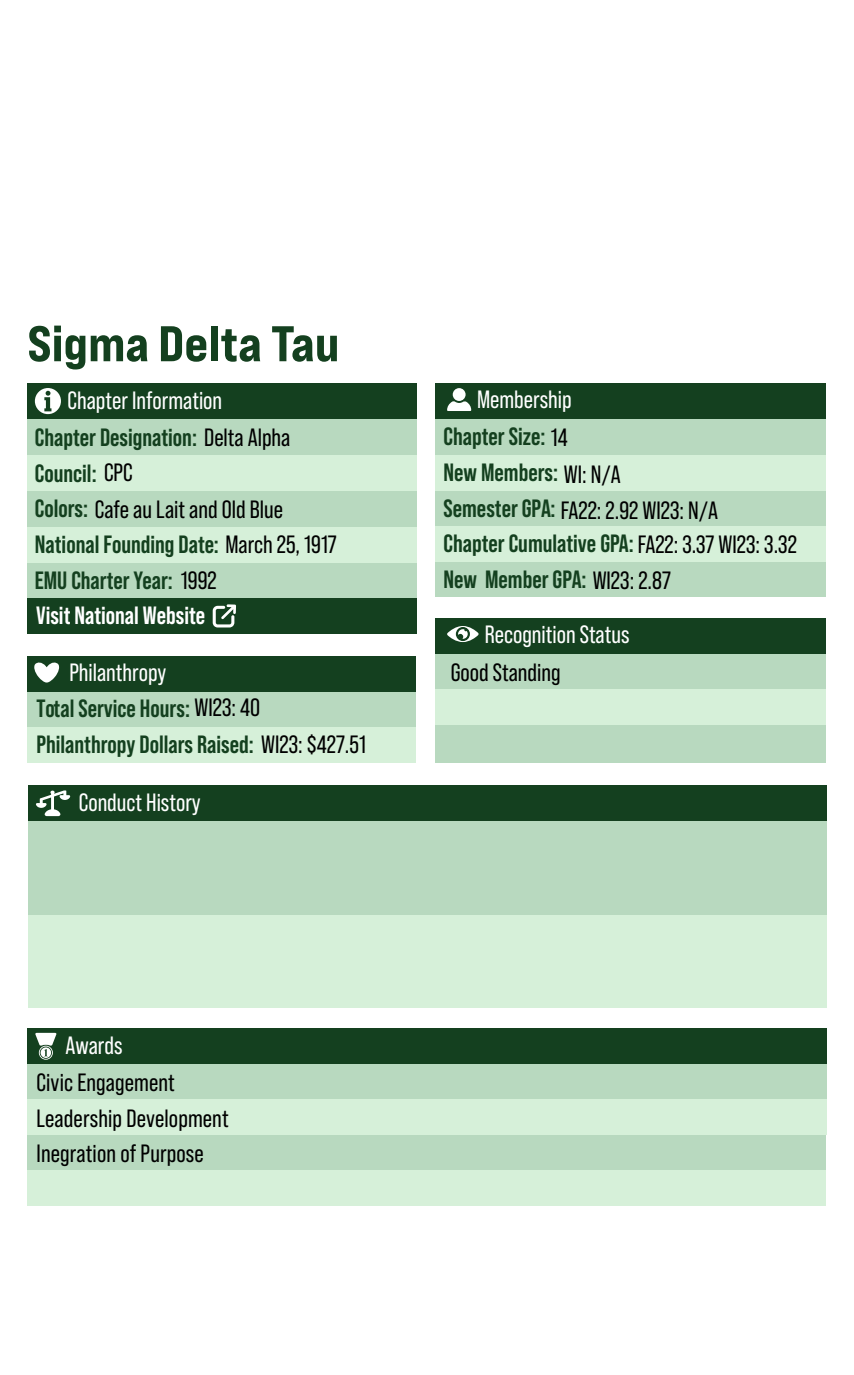
<style>
.page{position:relative;width:854px;height:1375px;background:#fff}
.page>*{position:absolute;margin:0;border:0;box-sizing:border-box;transform-origin:0 0}
.t1{font:50px "Bebas Neue Pro Exp Eb";color:#14401f}
.t2{font:700 25px/35.9px "Bebas Neue Pro";color:#14401f}
.t3{font:25px/36.2px "Bebas Neue Pro";letter-spacing:.005em;color:#000}
.t4{font:25px "Bebas Neue Pro";color:#fff}
.t5{font:700 25px "Bebas Neue Pro";color:#fff}
.s1{font-weight:400;color:#fff}
.s2{font-weight:400;color:#000}
</style>
<div class="page">
<div style="left:27px;top:419px;width:389px;height:214px;background:#b8d9bf"></div>
<div style="left:27px;top:455px;width:389px;height:36px;background:#d6f0d9"></div>
<div style="left:27px;top:527px;width:389px;height:35px;background:#d6f0d9"></div>
<div style="left:27px;top:598px;width:389px;height:36px;background:#14401f"></div>
<div style="left:27px;top:384px;width:389px;height:35px;background:#14401f"></div>
<svg style="left:35px;top:388px;width:26px;height:26px"></svg>
<div style="left:27px;top:692px;width:388px;height:71px;background:#b8d9bf"></div>
<div style="left:27px;top:728px;width:388px;height:35px;background:#d6f0d9"></div>
<div style="left:27px;top:656px;width:388px;height:36px;background:#14401f"></div>
<svg style="left:34px;top:662px;width:26px;height:21px"></svg>
<div style="left:28px;top:821px;width:798px;height:185px;background:#b8d9bf"></div>
<div style="left:28px;top:915px;width:798px;height:93px;background:#d6f0d9"></div>
<div style="left:28px;top:785px;width:798px;height:36px;background:#14401f"></div>
<svg style="left:36px;top:790px;width:34px;height:26px"></svg>
<div style="left:435px;top:419px;width:391px;height:178px;background:#b8d9bf"></div>
<div style="left:435px;top:455px;width:391px;height:35px;background:#d6f0d9"></div>
<div style="left:435px;top:384px;width:391px;height:35px;background:#14401f"></div>
<svg style="left:447px;top:401px;width:24px;height:10px"></svg>
<div style="left:453px;top:388px;width:12px;height:13px;background:#fff;border-radius:50%"></div>
<div style="left:436px;top:526px;width:390px;height:35px;background:#d6f0d9"></div>
<div style="left:435px;top:654px;width:391px;height:109px;background:#b8d9bf"></div>
<div style="left:435px;top:690px;width:391px;height:35px;background:#d6f0d9"></div>
<div style="left:435px;top:618px;width:391px;height:36px;background:#14401f"></div>
<svg style="left:447px;top:626px;width:32px;height:16px"></svg>
<svg style="left:213px;top:604px;width:23px;height:24px"></svg>
<div style="left:27px;top:1063px;width:799px;height:107px;background:#b8d9bf"></div>
<div style="left:27px;top:1100px;width:799px;height:35px;background:#d6f0d9"></div>
<div style="left:27px;top:1028px;width:799px;height:35px;background:#14401f"></div>
<svg style="left:35px;top:1033px;width:22px;height:27px"></svg>
<div style="left:27px;top:1170px;width:799px;height:35px;background:#d6f0d9"></div>
<h1 class="t1" style="left:28px;top:312px;width:313px">Sigma Delta Tau</h1>
<p class="t2" style="left:35px;top:382px;width:303px;text-indent:33px"><span class="s1">Chapter Information<br></span>Chapter Designation: <span class="s2">Delta Alpha<br></span>Council:<br>Colors: <span class="s2">Cafe au Lait and Old Blue<br></span>National Founding Date: <span class="s2">March 25, 1917<br></span>EMU Charter Year: <span class="s2">1992</span></p>
<p class="t3" style="left:104px;top:454px;width:30px">CPC</p>
<p class="t5" style="left:36px;top:601px;width:170px">Visit National Website</p>
<p class="t4" style="left:69px;top:658px;width:98px">Philanthropy</p>
<p class="t2" style="left:36px;top:690px;width:331px;line-height:36.2px">Total Service Hours:<br>Philanthropy Dollars Raised: <span class="s2">WI23: $427.51</span></p>
<p class="t4" style="left:79px;top:789px;width:123px">Conduct History</p>
<p class="t3" style="left:194px;top:689px;width:67px">WI23: 40</p>
<p class="t2" style="left:443px;top:381px;width:192px;text-indent:34px"><span class="s1">Membership<br></span>Chapter Size: <span class="s2">14<br></span>New Members:<br>Semester GPA:<br>Chapter Cumulative GPA:<br>New Member GPA:</p>
<p class="t4" style="left:485px;top:620px;width:146px">Recognition Status</p>
<p class="t3" style="left:564px;top:456px;width:58px">WI: N/A</p>
<p class="t3" style="left:561px;top:492px;width:159px">FA22: 2.92 WI23: N/A</p>
<p class="t3" style="left:592px;top:526px;width:206px;text-indent:45px">FA22: 3.37 WI23: 3.32<br>WI23: 2.87</p>
<p class="t3" style="left:451px;top:654px;width:111px">Good Standing</p>
<p class="t4" style="left:65px;top:1032px;width:59px">Awards</p>
<p class="t3" style="left:37px;top:1063px;width:194px;line-height:36.8px">Civic Engagement<br>Leadership Development</p>
<p class="t3" style="left:37px;top:1135px;width:169px">Inegration of Purpose</p>
</div>
